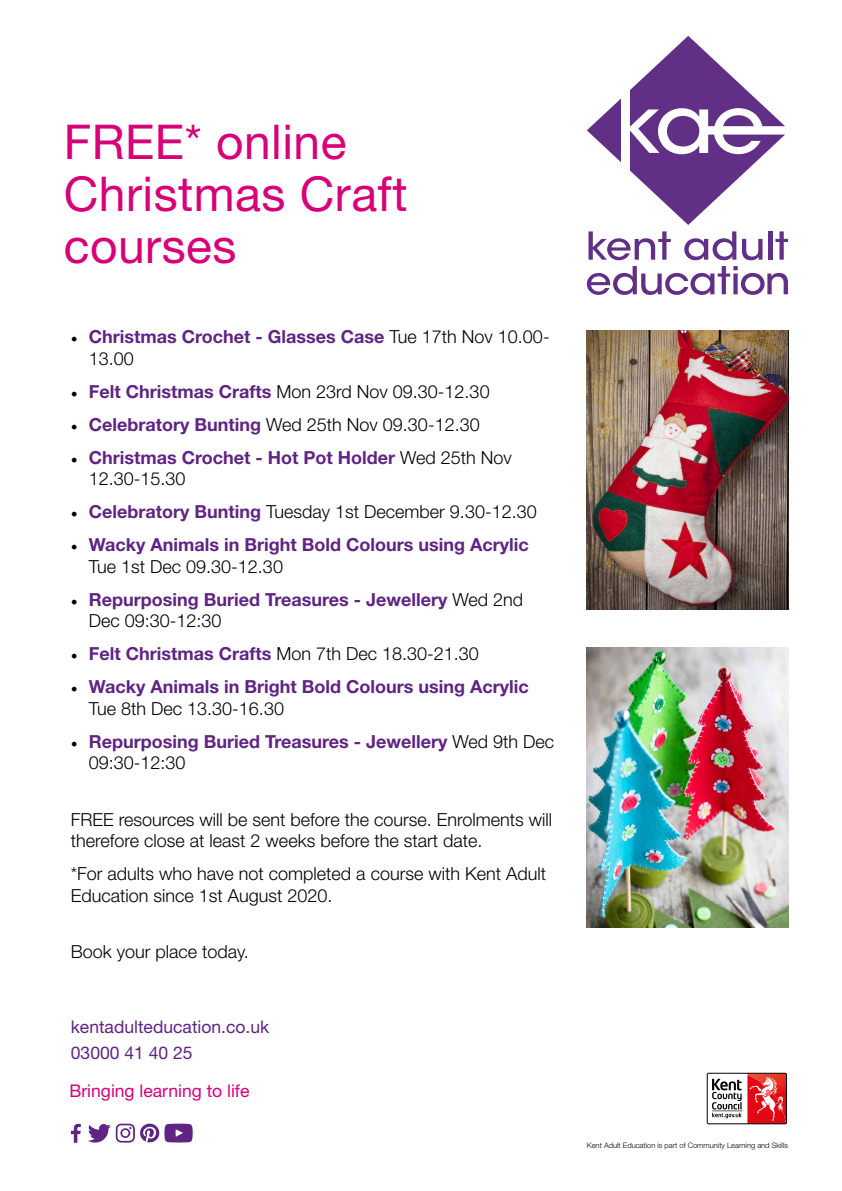
<style>
.page{position:relative;width:842px;height:1191px;background:#fff}
.page>*{position:absolute;margin:0;border:0;box-sizing:border-box;transform-origin:0 0}
.t1{font:48px/52px "Helvetica Neue LT Std";letter-spacing:.01em;color:#d70077}
.t2{font:300 18px/21.6px "Helvetica Neue LT Std";color:#000}
.t3{font:700 18px/21.6px "Helvetica Neue LT Std";color:#602483}
.t4{font:17.5px/25.8px "Helvetica Neue LT Std";color:#602483}
.t5{font:17.5px "Helvetica Neue LT Std";color:#d70077}
.t6{font:300 7.5px "Helvetica Neue LT Std";color:#000}
.s1{font-family:"Minion Pro";font-weight:400;color:#000}
.s2{font-weight:300;color:#000}
.s3{font-family:"Minion Pro";font-weight:400}
.s4{font-weight:700;color:#602483}
</style>
<div class="page">
<svg style="left:587px;top:99px;width:34px;height:63px"></svg>
<svg style="left:630px;top:36px;width:155px;height:189px"></svg>
<svg style="left:775px;top:231px;width:13px;height:29px"></svg>
<svg style="left:588px;top:231px;width:83px;height:29px"></svg>
<svg style="left:684px;top:231px;width:52px;height:29px"></svg>
<svg style="left:742px;top:239px;width:20px;height:21px"></svg>
<hr style="left:768px;top:231px;width:4px;height:29px;background:#612f86">
<svg style="left:587px;top:266px;width:201px;height:29px"></svg>
<svg style="left:71px;top:1123px;width:10px;height:19px"></svg>
<svg style="left:88px;top:1123px;width:105px;height:19px"></svg>
<svg style="left:712px;top:1075px;width:73px;height:47px"></svg>
<hr style="left:712px;top:1110px;width:30px;height:1px;background:#000">
<div style="left:707px;top:1073px;width:80px;height:51px;border:1px solid #000"></div>
<img style="left:587px;top:330px;width:201px;height:280px">
<img style="left:587px;top:648px;width:201px;height:279px">
<h1 class="t1" style="left:64px;top:115px;width:345px">FREE* online<br>Christmas Craft courses</h1>
<p class="t3" style="left:89px;top:325px;width:462px;text-indent:-18px"><span class="s1">•</span> Christmas Crochet - Glasses Case <span class="s2">Tue 17th Nov 10.00-<br>13.00</span></p>
<p class="t2" style="left:71px;top:380px;width:420px"><span class="s3">•</span> <span class="s4">Felt Christmas Crafts</span> Mon 23rd Nov 09.30-12.30</p>
<p class="t2" style="left:71px;top:413px;width:410px"><span class="s3">•</span> <span class="s4">Celebratory Bunting</span> Wed 25th Nov 09.30-12.30</p>
<p class="t3" style="left:89px;top:446px;width:425px;text-indent:-18px"><span class="s1">•</span> Christmas Crochet - Hot Pot Holder <span class="s2">Wed 25th Nov<br>12.30-15.30</span></p>
<p class="t2" style="left:71px;top:500px;width:467px"><span class="s3">•</span> <span class="s4">Celebratory Bunting</span> Tuesday 1st December 9.30-12.30</p>
<p class="t3" style="left:89px;top:533px;width:441px;text-indent:-18px"><span class="s1">•</span> Wacky Animals in Bright Bold Colours using Acrylic<br><span class="s2">Tue 1st Dec 09.30-12.30</span></p>
<p class="t3" style="left:89px;top:588px;width:436px;text-indent:-18px"><span class="s1">•</span> Repurposing Buried Treasures - Jewellery <span class="s2">Wed 2nd<br>Dec 09:30-12:30</span></p>
<p class="t2" style="left:71px;top:642px;width:410px"><span class="s3">•</span> <span class="s4">Felt Christmas Crafts</span> Mon 7th Dec 18.30-21.30</p>
<p class="t3" style="left:89px;top:675px;width:441px;text-indent:-18px"><span class="s1">•</span> Wacky Animals in Bright Bold Colours using Acrylic<br><span class="s2">Tue 8th Dec 13.30-16.30</span></p>
<p class="t3" style="left:89px;top:730px;width:467px;text-indent:-18px"><span class="s1">•</span> Repurposing Buried Treasures - Jewellery <span class="s2">Wed 9th Dec<br>09:30-12:30</span></p>
<p class="t2" style="left:71px;top:808px;width:483px">FREE resources will be sent before the course. Enrolments will therefore close at least 2 weeks before the start date.</p>
<p class="t2" style="left:71px;top:862px;width:477px">*For adults who have not completed a course with Kent Adult<br>Education since 1st August 2020.</p>
<p class="t2" style="left:71px;top:940px;width:180px">Book your place today.</p>
<p class="t4" style="left:71px;top:1014px;width:200px">kentadulteducation.co.uk<br>03000 41 40 25</p>
<p class="t5" style="left:69px;top:1080px;width:182px">Bringing learning to life</p>
<p class="t6" style="left:587px;top:1140px;width:203px">Kent Adult Education is part of Community Learning and Skills</p>
</div>
